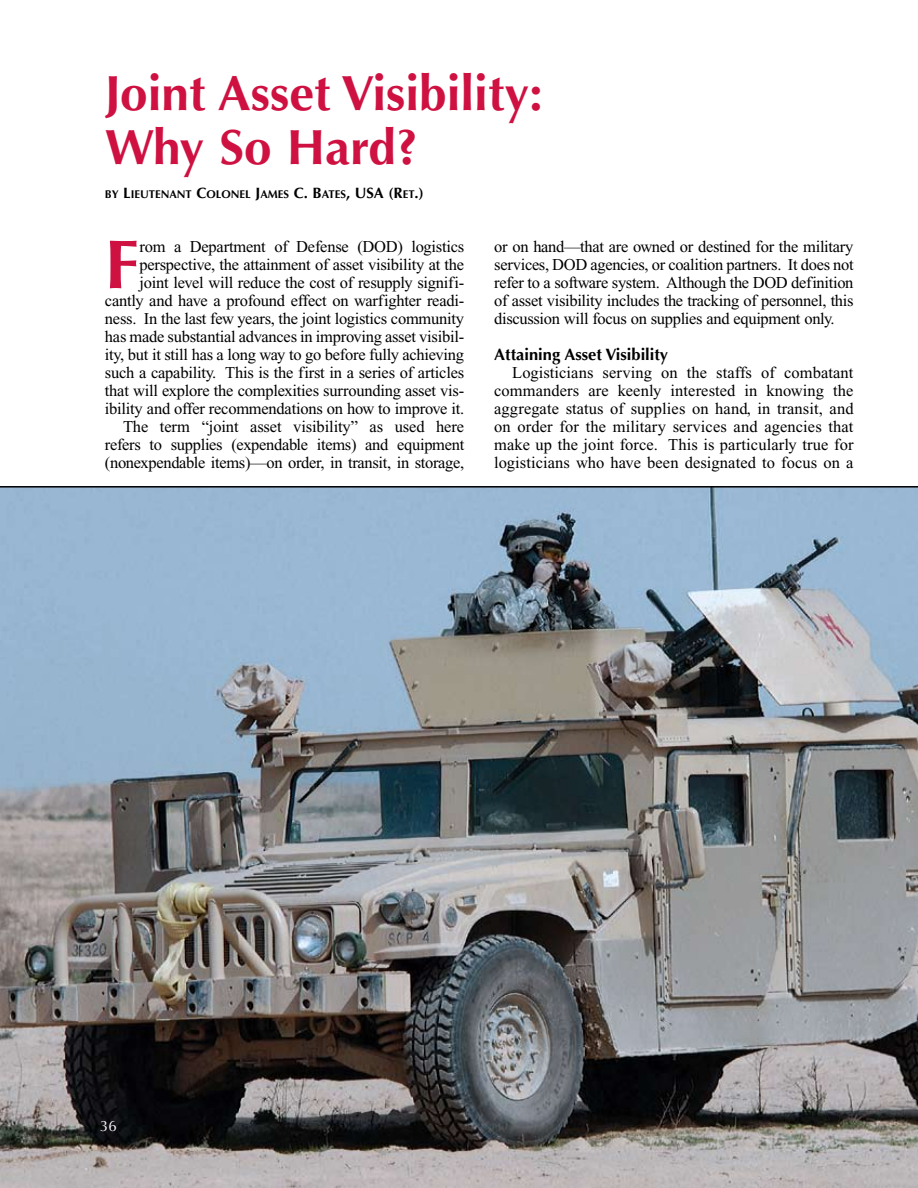
<style>
.page{position:relative;width:918px;height:1188px;background:#fff}
.page>*{position:absolute;margin:0;border:0;box-sizing:border-box;transform-origin:0 0}
.t1{font:700 69px "Optima";color:#ce1141}
.t2{font:700 49.5px/54px "Optima";color:#ce1141}
.t3{font:16.5px/18px "Times New Roman";letter-spacing:-.015em;color:#000;text-align:justify}
.t4{font:700 16.5px "Optima";color:#000}
.t5{font:700 15px "Optima";color:#000}
.t6{font:15px "Optima";color:#fff}
.t7{font:700 11.25px "Optima";color:#000}
.s1{font-size:15px}
.s2{font-size:11.25px}
</style>
<div class="page">
<img style="left:0;top:486px;width:918px;height:702px">
<h2 class="t2" style="left:105px;top:67px;width:440px">JOINT ASSET VISIBILITY:<br>WHY SO HARD?</h2>
<p class="t7" style="left:105px;top:188px;width:261px">BY <span class="s1">L</span>IEUTENANT <span class="s1">C</span>OLONEL <span class="s1">J</span>AMES <span class="s1">C. B</span>ATES<span class="s1">, USA</span></p>
<p class="t5" style="left:389px;top:185px;width:37px">(R<span class="s2">ET</span>.)</p>
<p class="t3" style="left:105px;top:238px;width:361px;text-align:right">rom a Department of Defense (DOD) logistics perspective, the attainment of asset visibility at the<br>joint level will reduce the cost of resupply signifi&shy;cantly and have a profound effect on warfighter readi&shy;ness. In the last few years, the joint logistics community has made substantial advances in improving asset visibil&shy;ity, but it still has a long way to go before fully achieving such a capability. This is the first in a series of articles that will explore the complexities surrounding asset vis&shy;ibility and offer recommendations on how to improve it.<br>The term “joint asset visibility” as used here refers to supplies (expendable items) and equipment (nonexpendable items)—on order, in transit, in storage,</p>
<p class="t3" style="left:494px;top:237px;width:361px">or on hand—that are owned or destined for the military services, DOD agencies, or coalition partners. It does not refer to a software system. Although the DOD definition of asset visibility includes the tracking of personnel, this discussion will focus on supplies and equipment only.</p>
<h1 class="t1" style="left:105px;top:224px;width:36px">F</h1>
<p class="t4" style="left:494px;top:345px;width:175px">ATTAINING ASSET VISIBILITY</p>
<p class="t3" style="left:494px;top:363px;width:361px;text-indent:18px">Logisticians serving on the staffs of combatant commanders are keenly interested in knowing the aggregate status of supplies on hand, in transit, and on order for the military services and agencies that make up the joint force. This is particularly true for logisticians who have been designated to focus on a</p>
<p class="t6" style="left:100px;top:1117px;width:18px">36</p>
</div>
